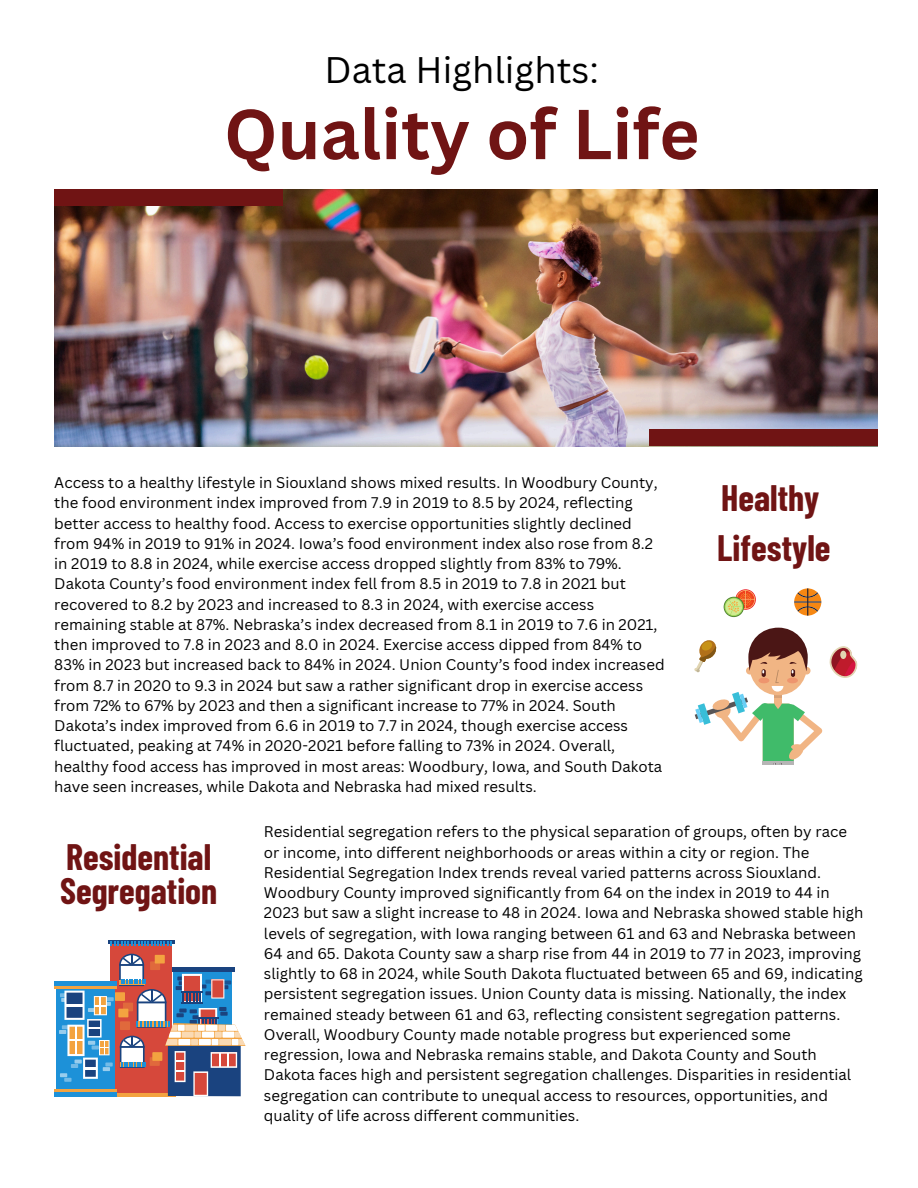
<style>
.page{position:relative;width:918px;height:1188px;background:#fff}
.page>*{position:absolute;margin:0;border:0;box-sizing:border-box;transform-origin:0 0}
.t1{font:700 69px "Canva Sans";color:#701414}
.t2{font:700 36px/49.5px "Barlow Condensed";color:#701414}
.t3{font:36px "Canva Sans";color:#000}
.t4{font:15px/20.2px "Canva Sans";color:#000}
</style>
<div class="page">
<img style="left:54px;top:189px;width:824px;height:258px">
<div style="left:649px;top:429px;width:228px;height:17px;background:#701414"></div>
<div style="left:54px;top:189px;width:229px;height:17px;background:#701414"></div>
<div style="left:111px;top:944px;width:61px;height:150px;background:#d6483b"></div>
<hr style="left:108px;top:940px;width:66px;height:4px;background:#1a437f">
<div style="left:56px;top:987px;width:58px;height:107px;background:#1d91d8"></div>
<hr style="left:54px;top:986px;width:63px;height:2px;background:#f3a340">
<hr style="left:54px;top:1090px;width:63px;height:2px;background:#f3a340">
<svg style="left:110px;top:941px;width:62px;height:4px"></svg>
<svg style="left:59px;top:954px;width:187px;height:142px"></svg>
<hr style="left:54px;top:982px;width:63px;height:4px;background:#1d91d8">
<hr style="left:54px;top:1092px;width:63px;height:4px;background:#1d91d8">
<svg style="left:694px;top:588px;width:164px;height:177px"></svg>
<p class="t3" style="left:325px;top:45px;width:276px">Data Highlights:</p>
<h1 class="t1" style="left:224px;top:85px;width:477px">Quality of Life</h1>
<h2 class="t4" style="left:54px;top:472px;width:612px">Access to a healthy lifestyle in Siouxland shows mixed results. In Woodbury County, the food environment index improved from 7.9 in 2019 to 8.5 by 2024, reflecting better access to healthy food. Access to exercise opportunities slightly declined from 94% in 2019 to 91% in 2024. Iowa’s food environment index also rose from 8.2 in 2019 to 8.8 in 2024, while exercise access dropped slightly from 83% to 79%.<br>Dakota County’s food environment index fell from 8.5 in 2019 to 7.8 in 2021 but recovered to 8.2 by 2023 and increased to 8.3 in 2024, with exercise access remaining stable at 87%. Nebraska’s index decreased from 8.1 in 2019 to 7.6 in 2021, then improved to 7.8 in 2023 and 8.0 in 2024. Exercise access dipped from 84% to 83% in 2023 but increased back to 84% in 2024. Union County’s food index increased from 8.7 in 2020 to 9.3 in 2024 but saw a rather significant drop in exercise access from 72% to 67% by 2023 and then a significant increase to 77% in 2024. South Dakota’s index improved from 6.6 in 2019 to 7.7 in 2024, though exercise access fluctuated, peaking at 74% in 2020-2021 before falling to 73% in 2024. Overall, healthy food access has improved in most areas: Woodbury, Iowa, and South Dakota have seen increases, while Dakota and Nebraska had mixed results.</h2>
<p class="t4" style="left:264px;top:821px;width:601px">Residential segregation refers to the physical separation of groups, often by race or income, into different neighborhoods or areas within a city or region. The Residential Segregation Index trends reveal varied patterns across Siouxland.<br>Woodbury County improved significantly from 64 on the index in 2019 to 44 in 2023 but saw a slight increase to 48 in 2024. Iowa and Nebraska showed stable high levels of segregation, with Iowa ranging between 61 and 63 and Nebraska between 64 and 65. Dakota County saw a sharp rise from 44 in 2019 to 77 in 2023, improving slightly to 68 in 2024, while South Dakota fluctuated between 65 and 69, indicating persistent segregation issues. Union County data is missing. Nationally, the index remained steady between 61 and 63, reflecting consistent segregation patterns.<br>Overall, Woodbury County made notable progress but experienced some regression, Iowa and Nebraska remains stable, and Dakota County and South Dakota faces high and persistent segregation challenges. Disparities in residential segregation can contribute to unequal access to resources, opportunities, and quality of life across different communities.</p>
<p class="t2" style="left:717px;top:472px;width:115px">Healthy<br>Lifestyle</p>
<p class="t2" style="left:60px;top:839px;width:159px;line-height:33.8px">Residential<br>Segregation</p>
</div>
